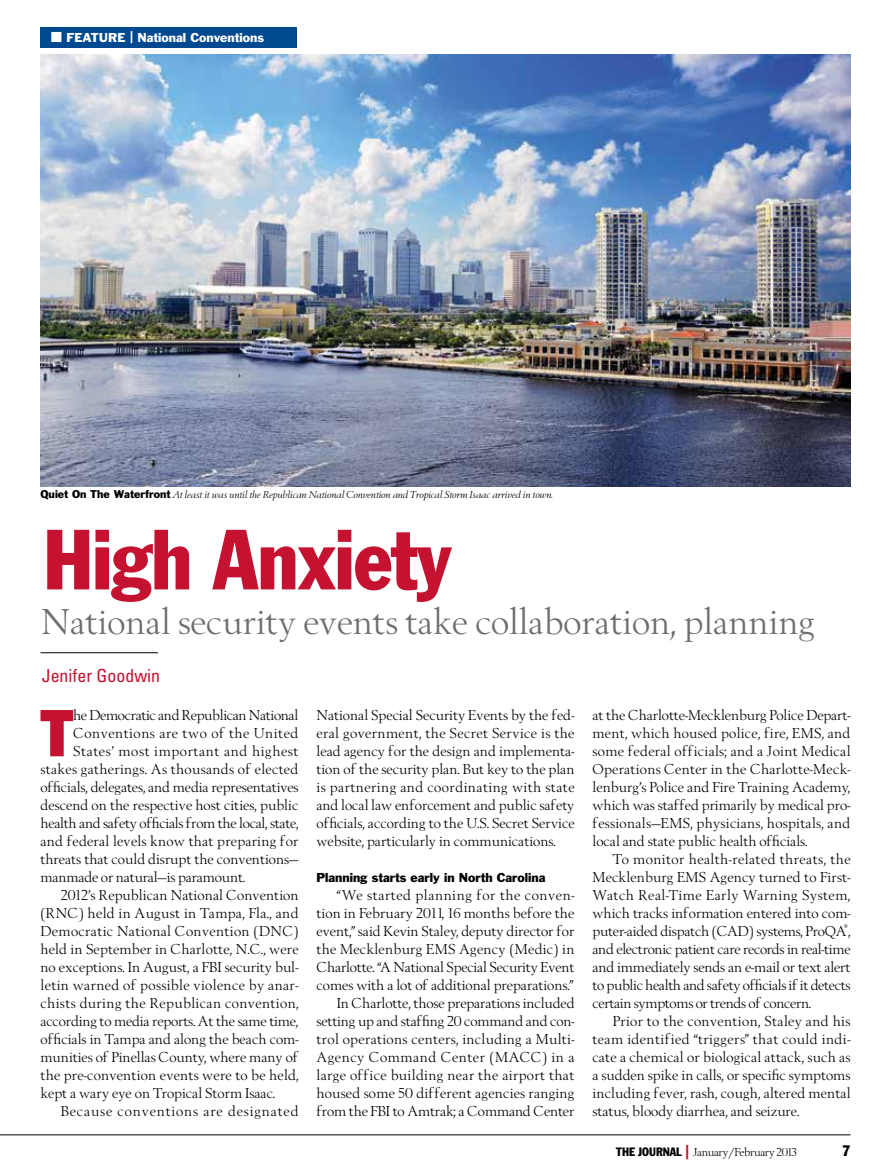
<style>
.page{position:relative;width:891px;height:1175px;background:#fff}
.page>*{position:absolute;margin:0;border:0;box-sizing:border-box;transform-origin:0 0}
.t1{font:condensed 83.7px "Franklin Gothic";letter-spacing:-.01em;color:#c41230}
.t2{font:800 67.35px "Franklin Gothic";color:#c41230}
.t3{font:37.35px "Berling";color:#6d6e71}
.t4{font:condensed 18px "Univers";color:#c41230}
.t5{font:15px/18px "Berling";letter-spacing:.005em;color:#000;text-align:justify}
.t6{font:15px "Berling";letter-spacing:.025em;color:#000}
.t7{font:15px "Berling";letter-spacing:-.015em;color:#000}
.t8{font:15px "Berling";letter-spacing:-.02em;color:#000}
.t9{font:15px "Berling";letter-spacing:.055em;color:#000}
.t10{font:15px "Berling";letter-spacing:.04em;color:#000}
.t11{font:15px "Berling";letter-spacing:.035em;color:#000}
.t12{font:condensed 15px "Franklin Gothic";color:#000}
.t13{font:12px "Franklin Gothic";color:#000}
.t14{font:12px "Berling";letter-spacing:-.03em;color:#000}
.t15{font:12px "Franklin Gothic";color:#fff}
.t16{font:10.5px "Berling Itlic";color:#000}
.s1{font-family:"Franklin Gothic Extra Cond";font-size:16.5px}
.s2{font-family:"Franklin Gothic"}
.s3{font-family:"Franklin Gothic";font-stretch:condensed}
.s4{font-family:"Franklin Gothic Extra Cond";font-size:19.5px;color:#c41230}
</style>
<div class="page">
<hr style="left:0;top:1134px;width:850px;height:1px;background:#000">
<hr style="left:40px;top:652px;width:118px;height:1px;background:#000">
<div style="left:40px;top:27px;width:257px;height:20px;background:#004990"></div>
<img style="left:40px;top:54px;width:810px;height:432px">
<p class="t15" style="left:67px;top:30px;width:199px">FEATURE <span class="s1">|</span> National Conventions</p>
<p class="t16" style="left:40px;top:488px;width:514px"><span class="s2">Quiet On The Waterfront</span> At least it was until the Republican National Convention and Tropical Storm Isaac arrived in town.</p>
<h1 class="t1" style="left:43px;top:508px;width:409px">High Anxiety</h1>
<h3 class="t3" style="left:41px;top:600px;width:775px">National security events take collaboration, planning</h3>
<p class="t4" style="left:42px;top:664px;width:120px">Jenifer Goodwin</p>
<h2 class="t2" style="left:40px;top:693px;width:35px">T</h2>
<p class="t8" style="left:73px;top:706px;width:227px">he Democratic and Republican National</p>
<p class="t5" style="left:316px;top:706px;width:260px">National Special Security Events by the fed&shy;eral government, the Secret Service is the lead agency for the design and implementa&shy;tion of the security plan. But key to the plan is partnering and coordinating with state and local law enforcement and public safety officials, according to the U.S. Secret Service website, particularly in communications.</p>
<p class="t13" style="left:316px;top:870px;width:230px">Planning starts early in North Carolina</p>
<p class="t5" style="left:316px;top:886px;width:260px;text-align:right">“We started planning for the conven&shy;tion in February 2011, 16 months before the event,” said Kevin Staley, deputy director for the Mecklenburg EMS Agency (Medic) in Charlotte. “A National Special Security Event comes with a lot of additional preparations.” In Charlotte, those preparations included setting up and staffing 20 command and con&shy;trol operations centers, including a Multi-Agency Command Center (MACC) in a large office building near the airport that housed some 50 different agencies ranging from the FBI to Amtrak; a Command Center</p>
<p class="t5" style="left:592px;top:706px;width:260px">at the Charlotte-Mecklenburg Police Depart&shy;ment, which housed police, fire, EMS, and some federal officials; and a Joint Medical Operations Center in the Charlotte-Meck&shy;lenburg’s Police and Fire Training Academy, which was staffed primarily by medical pro&shy;fessionals—EMS, physicians, hospitals, and local and state public health officials.</p>
<p class="t5" style="left:592px;top:850px;width:260px;text-indent:20px">To monitor health-related threats, the Mecklenburg EMS Agency turned to First-Watch Real-Time Early Warning System, which tracks information entered into com&shy;puter-aided dispatch (CAD) systems, ProQA<sup>®</sup>, and electronic patient care records in real-time and immediately sends an e-mail or text alert to public health and safety officials if it detects certain symptoms or trends of concern.</p>
<p class="t5" style="left:592px;top:1012px;width:260px;text-indent:20px">Prior to the convention, Staley and his team identified “triggers” that could indi&shy;cate a chemical or biological attack, such as a sudden spike in calls, or specific symptoms including fever, rash, cough, altered mental status, bloody diarrhea, and seizure.</p>
<p class="t11" style="left:73px;top:724px;width:227px">Conventions are two of the United</p>
<p class="t10" style="left:73px;top:742px;width:227px">States’ most important and highest</p>
<p class="t5" style="left:41px;top:760px;width:259px">stakes gatherings. As thousands of elected</p>
<p class="t5" style="left:41px;top:778px;width:260px">officials, delegates, and media representatives</p>
<p class="t5" style="left:41px;top:796px;width:259px">descend on the respective host cities, public</p>
<p class="t7" style="left:41px;top:814px;width:260px">health and safety officials from the local, state,</p>
<p class="t5" style="left:41px;top:832px;width:260px">and federal levels know that preparing for</p>
<p class="t5" style="left:41px;top:850px;width:259px">threats that could disrupt the conventions—</p>
<p class="t5" style="left:41px;top:868px;width:206px">manmade or natural—is paramount.</p>
<p class="t5" style="left:61px;top:886px;width:239px">2012’s Republican National Convention</p>
<p class="t5" style="left:41px;top:904px;width:260px">(RNC) held in August in Tampa, Fla., and</p>
<p class="t6" style="left:41px;top:922px;width:260px">Democratic National Convention (DNC)</p>
<p class="t5" style="left:41px;top:940px;width:260px">held in September in Charlotte, N.C., were</p>
<p class="t5" style="left:41px;top:958px;width:259px">no exceptions. In August, a FBI security bul-</p>
<p class="t6" style="left:40px;top:976px;width:260px">letin warned of possible violence by anar-</p>
<p class="t6" style="left:40px;top:994px;width:260px">chists during the Republican convention,</p>
<p class="t5" style="left:40px;top:1012px;width:259px">according to media reports. At the same time,</p>
<p class="t5" style="left:40px;top:1030px;width:260px">officials in Tampa and along the beach com-</p>
<p class="t5" style="left:40px;top:1048px;width:260px">munities of Pinellas County, where many of</p>
<p class="t5" style="left:40px;top:1066px;width:260px">the pre-convention events were to be held,</p>
<p class="t5" style="left:40px;top:1084px;width:236px">kept a wary eye on Tropical Storm Isaac.</p>
<p class="t9" style="left:61px;top:1102px;width:239px">Because conventions are designated</p>
<p class="t14" style="left:616px;top:1145px;width:182px"><span class="s3">THE JOURNAL</span> <span class="s4">|</span> January/February 2013</p>
<p class="t12" style="left:842px;top:1141px;width:10px">7</p>
</div>
